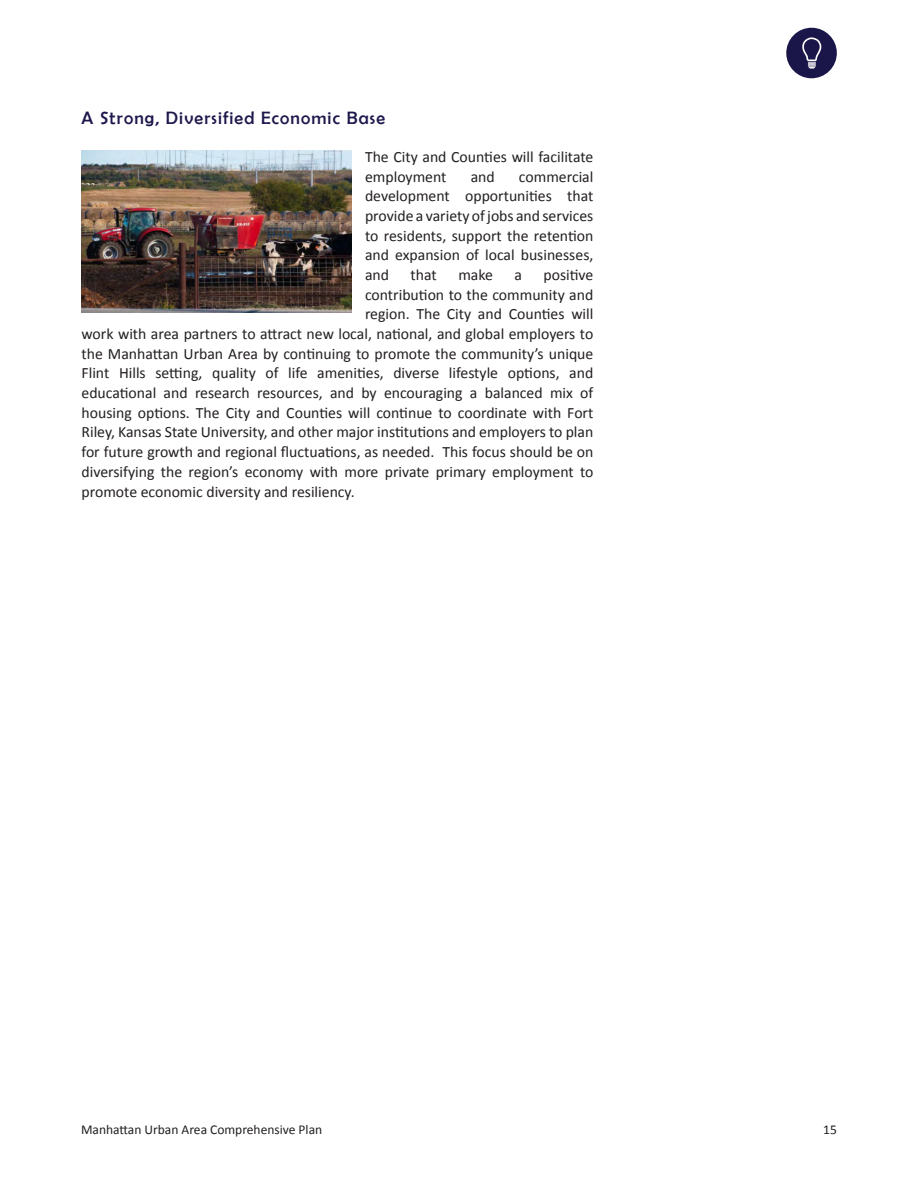
<style>
.page{position:relative;width:918px;height:1188px;background:#fff}
.page>*{position:absolute;margin:0;border:0;box-sizing:border-box;transform-origin:0 0}
.Heading_3{font:18px "Berlin Sans FB";letter-spacing:.06em;color:#1d184c}
.Body_Text{font:15.75px/19.6px "Calibri";color:#231f20}
.t1{font:13.5px "Calibri";color:#231f20}
</style>
<div class="page">
<svg style="left:786px;top:27px;width:51px;height:52px"></svg>
<img style="left:82px;top:151px;width:270px;height:162px">
<p class="Heading_3" style="left:82px;top:108px;width:305px">A Strong, Diversified Economic Base</p>
<p class="Body_Text" style="left:365px;top:147px;width:230px">The City and Counties will facilitate employment</p>
<p class="Body_Text" style="left:365px;top:167px;width:230px;text-align:justify;text-indent:154px">commercial development opportunities that provide a variety of jobs and services to residents, support the retention and expansion of local businesses, and</p>
<p class="Body_Text" style="left:471px;top:167px;width:26px">and</p>
<p class="Body_Text" style="left:411px;top:265px;width:28px">that</p>
<p class="Body_Text" style="left:458px;top:265px;width:36px">make</p>
<p class="Body_Text" style="left:514px;top:265px;width:9px">a</p>
<p class="Body_Text" style="left:544px;top:265px;width:51px">positive</p>
<p class="Body_Text" style="left:365px;top:285px;width:230px">contribution to the community and</p>
<p class="Body_Text" style="left:365px;top:304px;width:230px">region. The City and Counties will</p>
<p class="Body_Text" style="left:82px;top:324px;width:513px">work with area partners to attract new local, national, and global employers to</p>
<p class="Body_Text" style="left:82px;top:344px;width:513px">the Manhattan Urban Area by continuing to promote the community’s unique</p>
<p class="Body_Text" style="left:82px;top:363px;width:513px">Flint Hills setting, quality of life amenities, diverse lifestyle options, and</p>
<p class="Body_Text" style="left:82px;top:383px;width:513px">educational and research resources, and by encouraging a balanced mix of</p>
<p class="Body_Text" style="left:82px;top:403px;width:513px">housing options. The City and Counties will continue to coordinate with Fort</p>
<p class="Body_Text" style="left:82px;top:422px;width:513px">Riley, Kansas State University, and other major institutions and employers to plan</p>
<p class="Body_Text" style="left:82px;top:442px;width:513px">for future growth and regional fluctuations, as needed. This focus should be on</p>
<p class="Body_Text" style="left:82px;top:462px;width:513px">diversifying the region’s economy with more private primary employment to</p>
<p class="Body_Text" style="left:82px;top:482px;width:275px">promote economic diversity and resiliency.</p>
<p class="t1" style="left:81px;top:1121px;width:243px">Manhattan Urban Area Comprehensive Plan</p>
<p class="t1" style="left:823px;top:1121px;width:15px">15</p>
</div>
